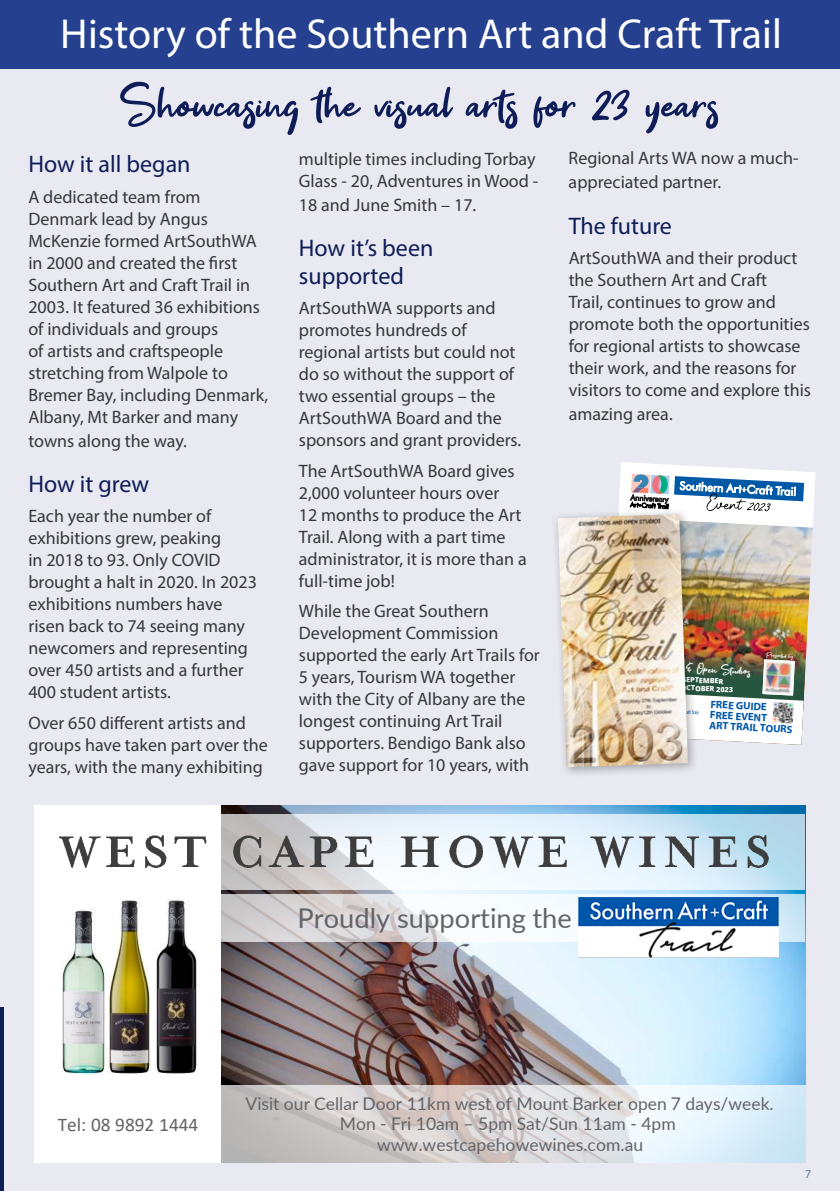
<style>
.page{position:relative;width:840px;height:1191px;background:#fff}
.page>*{position:absolute;margin:0;border:0;box-sizing:border-box;transform-origin:0 0}
.t1{font:60px "Get Show";color:#0e1d57}
.t2{font:42px "Myriad Pro";color:#fff}
.t3{font:27.2px "Lato";color:#636467}
.t4{font:24px/28px "Myriad Pro";color:#0e1d57}
.t5{font:19.4px "Calibri";color:#636467}
.t6{font:18px/22px "Myriad Pro";color:#37373b}
.t7{font:17.4px/21px "Lato";letter-spacing:.005em;color:#636467;text-align:center}
.t8{font:12px "Myriad Pro";color:#6074a4}
.t9{font:700 10.8px/10.6px "Myriad Pro";color:#0058a9}
.t10{font:8px "Get Show";color:#fff}
.t11{font:800 7.2px "Open Sans";color:#fff}
</style>
<div class="page">
<div style="left:0;top:0;width:839px;height:1191px;background:#e9e9f1"></div>
<hr style="left:0;top:1007px;width:4px;height:184px;background:#0e1d57">
<div style="left:35px;top:805px;width:769px;height:357px;background:#fff"></div>
<img style="left:221px;top:805px;width:583px;height:280px">
<div style="left:35px;top:894px;width:769px;height:47px;background:#fff;opacity:.7"></div>
<div style="left:212px;top:1085px;width:592px;height:77px;background:#fff;opacity:.7"></div>
<div style="left:35px;top:814px;width:769px;height:76px;background:#fff;opacity:.7"></div>
<img style="left:60px;top:822px;width:744px;height:60px">
<img style="left:577px;top:897px;width:200px;height:62px">
<img style="left:62px;top:909px;width:43px;height:165px">
<img style="left:155px;top:899px;width:43px;height:175px">
<img style="left:108px;top:899px;width:43px;height:175px">
<div style="left:0;top:0;width:839px;height:68px;background:#25408f"></div>
<img style="left:698px;top:527px;width:114px;height:128px">
<img style="left:698px;top:644px;width:108px;height:101px">
<img style="left:762px;top:659px;width:32px;height:36px">
<svg style="left:619px;top:462px;width:196px;height:65px;background:#c1d1df"></svg>
<div style="left:550px;top:507px;width:148px;height:271px;background:#000;opacity:.3"></div>
<img style="left:557px;top:514px;width:130px;height:253px">
<h2 class="t2" style="left:60px;top:8px;width:722px">History of the Southern Art and Craft Trail</h2>
<h1 class="t1" style="left:120px;top:70px;width:600px">Showcasing the visual arts for 23 years</h1>
<p class="t6" style="left:299px;top:147px;width:241px">multiple times including Torbay<br>Glass - 20, Adventures in Wood -</p>
<p class="t6" style="left:299px;top:193px;width:179px">18 and June Smith – 17.</p>
<h3 class="t4" style="left:299px;top:233px;width:136px">How it’s been supported</h3>
<p class="t6" style="left:299px;top:297px;width:224px">ArtSouthWA supports and promotes hundreds of regional artists but could not do so without the support of two essential groups – the<br>ArtSouthWA Board and the sponsors and grant providers.</p>
<p class="t6" style="left:299px;top:459px;width:229px">The ArtSouthWA Board gives<br>2,000 volunteer hours over<br>12 months to produce the Art<br>Trail. Along with a part time administrator, it is more than a full-time job!</p>
<p class="t6" style="left:299px;top:600px;width:242px">While the Great Southern<br>Development Commission supported the early Art Trails for<br>5 years, Tourism WA together with the City of Albany are the longest continuing Art Trail supporters. Bendigo Bank also gave support for 10 years, with</p>
<p class="t6" style="left:568px;top:146px;width:231px;line-height:24px">Regional Arts WA now a much&shy;appreciated partner.</p>
<h3 class="t4" style="left:568px;top:211px;width:105px">The future</h3>
<p class="t6" style="left:568px;top:247px;width:244px">ArtSouthWA and their product the Southern Art and Craft<br>Trail, continues to grow and promote both the opportunities for regional artists to showcase their work, and the reasons for visitors to come and explore this</p>
<p class="t6" style="left:568px;top:403px;width:105px">amazing area.</p>
<h3 class="t4" style="left:28px;top:150px;width:164px">How it all began</h3>
<p class="t6" style="left:28px;top:185px;width:241px">A dedicated team from<br>Denmark lead by Angus<br>McKenzie formed ArtSouthWA in 2000 and created the first<br>Southern Art and Craft Trail in<br>2003. It featured 36 exhibitions of individuals and groups<br>of artists and craftspeople stretching from Walpole to<br>Bremer Bay, including Denmark,<br>Albany, Mt Barker and many</p>
<p class="t6" style="left:28px;top:429px;width:160px">towns along the way.</p>
<h3 class="t4" style="left:28px;top:469px;width:122px">How it grew</h3>
<p class="t6" style="left:28px;top:505px;width:230px">Each year the number of exhibitions grew, peaking<br>in 2018 to 93. Only COVID brought a halt in 2020. In 2023 exhibitions numbers have risen back to 74 seeing many newcomers and representing over 450 artists and a further<br>400 student artists.</p>
<p class="t6" style="left:28px;top:711px;width:241px">Over 650 different artists and groups have taken part over the years, with the many exhibiting</p>
<p class="t10" style="left:765px;top:650px;width:29px;rotate:3deg">Presented by</p>
<p class="t11" style="left:620px;top:678px;width:114px;rotate:3deg">TO SUNDAY 8TH OCTOBER 2023</p>
<p class="t9" style="left:710px;top:698px;width:85px;rotate:3deg">FREE GUIDE<br>FREE EVENT<br>ART TRAIL TOURS</p>
<h3 class="t3" style="left:297px;top:899px;width:276px">Proudly supporting the</h3>
<p class="t5" style="left:58px;top:1110px;width:142px">Tel: 08 9892 1444</p>
<p class="t7" style="left:245px;top:1092px;width:529px">Visit our Cellar Door 11km west of Mount Barker open 7 days/week.<br>Mon - Fri 10am – 5pm Sat/Sun 11am - 4pm www.westcapehowewines.com.au</p>
<p class="t8" style="left:804px;top:1166px;width:8px">7</p>
</div>
